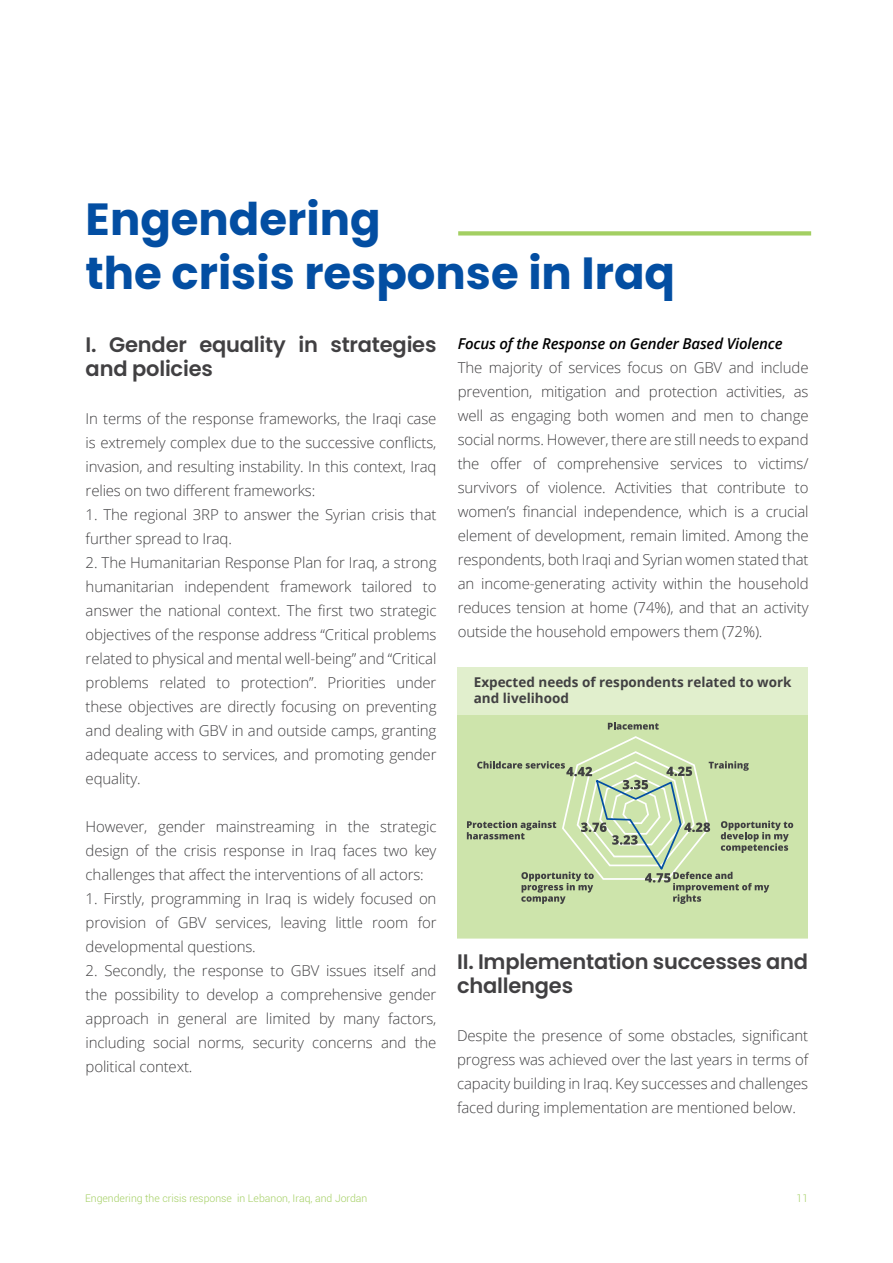
<style>
.page{position:relative;width:893px;height:1263px;background:#fff}
.page>*{position:absolute;margin:0;border:0;box-sizing:border-box;transform-origin:0 0}
.t1{font:700 45px/54px "Poppins";color:#034ea2}
.t2{font:600 21px/24px "Poppins";letter-spacing:-.01em;color:#414042}
.t3{font:300 15px/24px "Open Sans";letter-spacing:-.01em;color:#414042;text-align:justify}
.t4{font:italic 600 15px "Open Sans";letter-spacing:-.01em;color:#000}
.t5{font:700 13.5px/16.2px "Open Sans";color:#414042}
.t6{font:300 10.5px "Roboto";color:#a3cf62}
</style>
<div class="page">
<div style="left:458px;top:231px;width:353px;height:5px;background:#a3cf62"></div>
<div style="left:457px;top:667px;width:351px;height:271px;background:#e1efcd"></div>
<div style="left:457px;top:716px;width:351px;height:222px;background:#cde4ab"></div>
<svg style="left:467px;top:722px;width:326px;height:182px"></svg>
<h1 class="t1" style="left:86px;top:193px;width:591px">Engendering<br>the crisis response in Iraq</h1>
<h2 class="t2" style="left:86px;top:333px;width:352px">I. Gender equality in strategies and policies</h2>
<p class="t3" style="left:86px;top:406px;width:352px">In terms of the response frameworks, the Iraqi case is extremely complex due to the successive conflicts, invasion, and resulting instability. In this context, Iraq relies on two different frameworks:</p>
<p class="t3" style="left:86px;top:502px;width:352px">1. The regional 3RP to answer the Syrian crisis that further spread to Iraq.</p>
<p class="t3" style="left:86px;top:550px;width:352px">2. The Humanitarian Response Plan for Iraq, a strong humanitarian independent framework tailored to answer the national context. The first two strategic objectives of the response address “Critical problems related to physical and mental well-being” and “Critical problems related to protection”. Priorities under these objectives are directly focusing on preventing and dealing with GBV in and outside camps, granting adequate access to services, and promoting gender equality.</p>
<p class="t3" style="left:86px;top:814px;width:352px">However, gender mainstreaming in the strategic design of the crisis response in Iraq faces two key challenges that affect the interventions of all actors:</p>
<p class="t3" style="left:86px;top:886px;width:352px">1. Firstly, programming in Iraq is widely focused on provision of GBV services, leaving little room for developmental questions.</p>
<p class="t3" style="left:86px;top:958px;width:352px">2. Secondly, the response to GBV issues itself and the possibility to develop a comprehensive gender approach in general are limited by many factors, including social norms, security concerns and the political context.</p>
<p class="t4" style="left:458px;top:333px;width:326px">Focus of the Response on Gender Based Violence</p>
<p class="t3" style="left:458px;top:355px;width:352px">The majority of services focus on GBV and include prevention, mitigation and protection activities, as well as engaging both women and men to change social norms. However, there are still needs to expand the offer of comprehensive services to victims/ survivors of violence. Activities that contribute to women’s financial independence, which is a crucial element of development, remain limited. Among the respondents, both Iraqi and Syrian women stated that an income-generating activity within the household reduces tension at home (74%), and that an activity outside the household empowers them (72%).</p>
<p class="t5" style="left:474px;top:674px;width:319px">Expected needs of respondents related to work and livelihood</p>
<h2 class="t2" style="left:457px;top:949px;width:353px">II. Implementation successes and challenges</h2>
<p class="t3" style="left:457px;top:1023px;width:353px">Despite the presence of some obstacles, significant progress was achieved over the last years in terms of capacity building in Iraq. Key successes and challenges faced during implementation are mentioned below.</p>
<p class="t6" style="left:85px;top:1191px;width:284px">Engendering the crisis response in Lebanon, Iraq, and Jordan</p>
<p class="t6" style="left:796px;top:1191px;width:13px">11</p>
</div>
